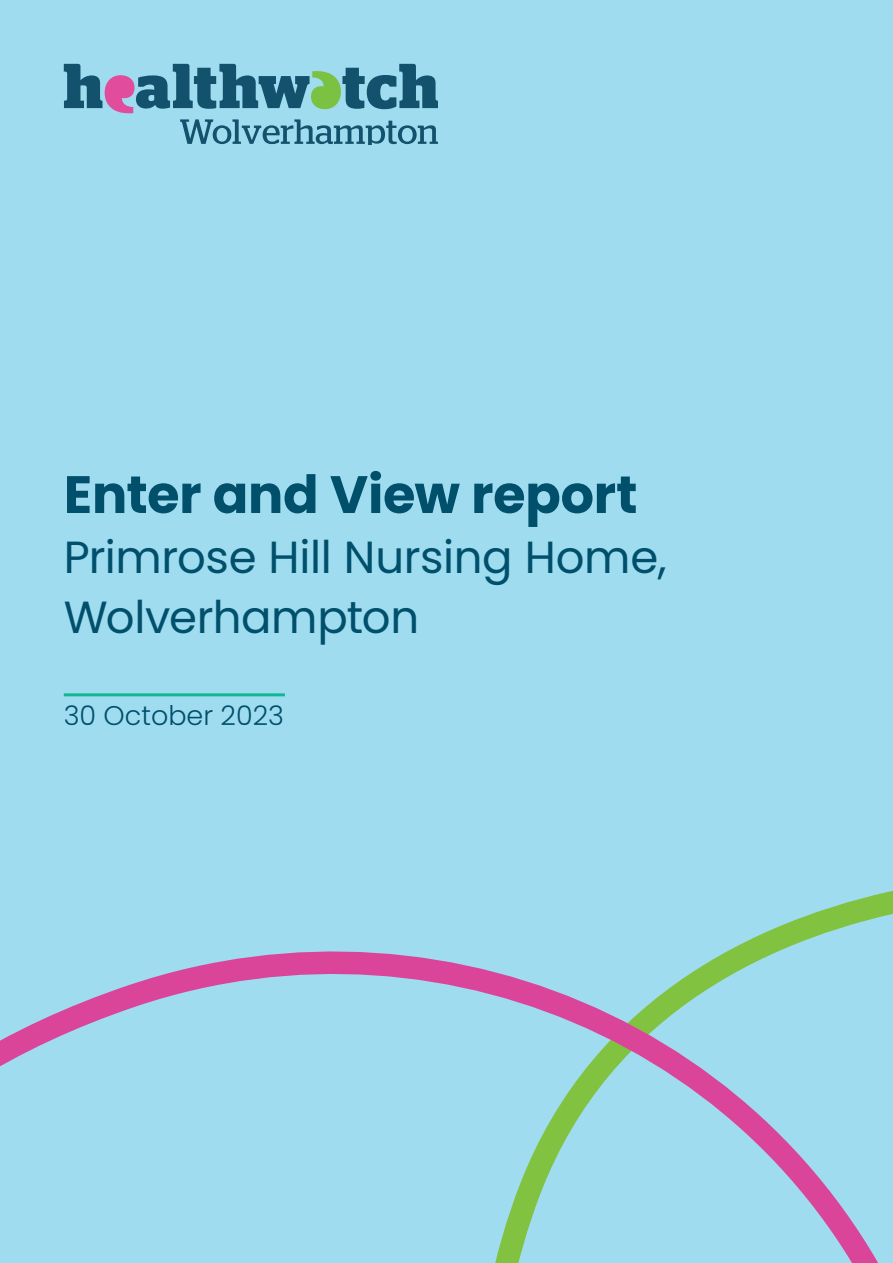
<style>
.page{position:relative;width:893px;height:1263px;background:#a0dcf0}
.page>*{position:absolute;margin:0;border:0;box-sizing:border-box;transform-origin:0 0}
.t1{font:700 52.5px "Poppins";letter-spacing:-.005em;color:#004f6b}
.t2{font:45px "Poppins";letter-spacing:-.01em;color:#004f6b}
.t3{font:300 27px "Poppins";color:#004f6b}
</style>
<div class="page">
<svg style="left:64px;top:64px;width:374px;height:49px"></svg>
<svg style="left:180px;top:119px;width:258px;height:25px"></svg>
<hr style="left:64px;top:693px;width:221px;height:3px;background:#0fb792">
<svg style="left:0;top:891px;width:893px;height:372px"></svg>
<p class="t1" style="left:64px;top:464px;width:575px">Enter and View report</p>
<p class="t2" style="left:64px;top:531px;width:604px">Primrose Hill Nursing Home,</p>
<p class="t2" style="left:64px;top:591px;width:357px">Wolverhampton</p>
<p class="t3" style="left:64px;top:700px;width:222px">30 October 2023</p>
</div>
